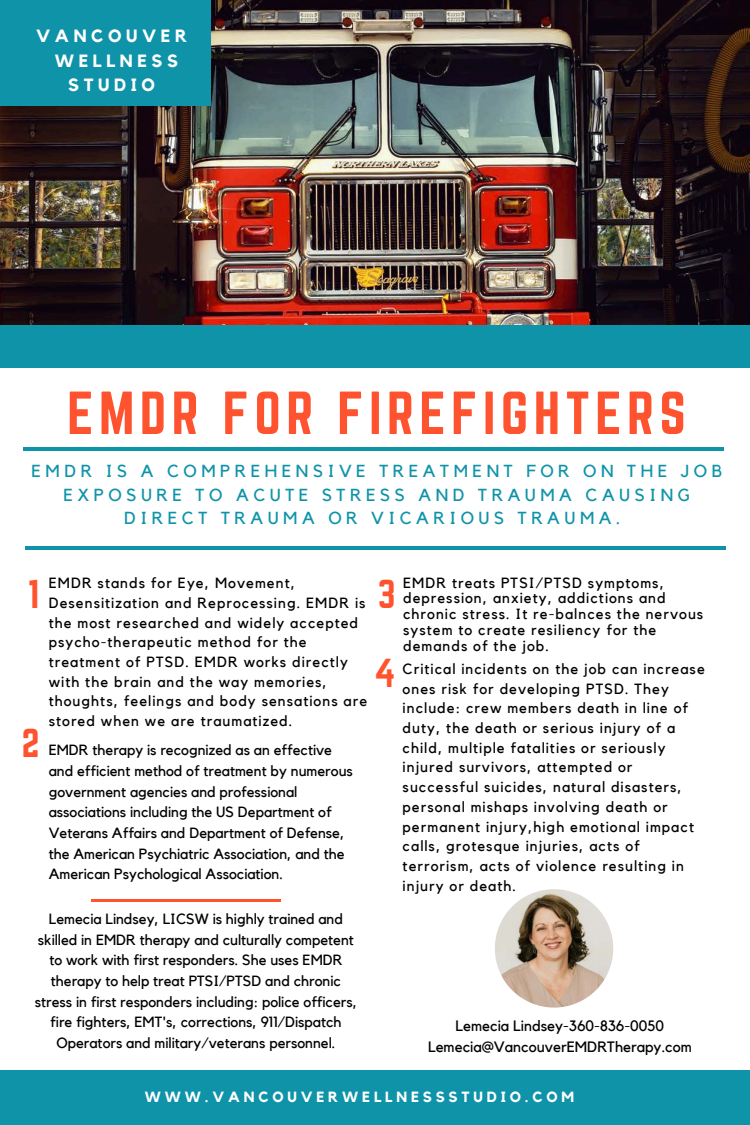
<style>
.page{position:relative;width:750px;height:1125px;background:#fff}
.page>*{position:absolute;margin:0;border:0;box-sizing:border-box;transform-origin:0 0}
.t1{font:53px "Norwester";letter-spacing:.1em;color:#ff5330}
.t2{font:35.38px "Norwester";color:#ff5330}
.t3{font:700 17.62px/24.4px "Kollektif";letter-spacing:.26em;color:#fff;text-align:center}
.t4{font:17.38px/23.5px "Kollektif";letter-spacing:.26em;color:#0f93a9;text-align:center}
.t5{font:15px "Kollektif";color:#000}
.t6{font:14.75px/19.8px "Kollektif";letter-spacing:.07em;color:#000}
.t7{font:14.75px/20.6px "Kollektif";color:#000}
.t8{font:700 14.75px "Kollektif";letter-spacing:.26em;color:#fff}
</style>
<div class="page">
<img style="left:0;top:0;width:749px;height:325px">
<hr style="left:23px;top:447px;width:701px;height:4px;background:#0f93a9">
<hr style="left:26px;top:546px;width:700px;height:3px;background:#0f93a9">
<div style="left:0;top:1071px;width:750px;height:54px;background:#0f93a9"></div>
<div style="left:0;top:0;width:211px;height:106px;background:#0f93a9"></div>
<div style="left:0;top:325px;width:750px;height:43px;background:#0f93a9"></div>
<img style="left:495px;top:889px;width:118px;height:119px;border-radius:50%">
<hr style="left:91px;top:900px;width:190px;height:2px;background:#ff5330">
<p class="t3" style="left:36px;top:24px;width:153px">VANCOUVER<br>WELLNESS<br>STUDIO</p>
<h2 class="t1" style="left:67px;top:381px;width:620px">EMDR FOR FIREFIGHTERS</h2>
<p class="t4" style="left:32px;top:460px;width:692px">EMDR IS A COMPREHENSIVE TREATMENT FOR ON THE JOB<br>EXPOSURE TO ACUTE STRESS AND TRAUMA CAUSING<br>DIRECT TRAUMA OR VICARIOUS TRAUMA.</p>
<h3 class="t6" style="left:49px;top:574px;width:320px">EMDR stands for Eye, Movement, Desensitization and Reprocessing. EMDR is the most researched and widely accepted psycho-therapeutic method for the treatment of PTSD. EMDR works directly with the brain and the way memories, thoughts, feelings and body sensations are stored when we are traumatized.</h3>
<p class="t2" style="left:28px;top:572px;width:13px">1</p>
<p class="t2" style="left:22px;top:721px;width:19px">2</p>
<p class="t7" style="left:49px;top:741px;width:306px">EMDR therapy is recognized as an effective and efficient method of treatment by numerous government agencies and professional associations including the US Department of Veterans Affairs and Department of Defense, the American Psychiatric Association, and the American Psychological Association.</p>
<p class="t7" style="left:35px;top:909px;width:324px;text-align:center">Lemecia Lindsey, LICSW is highly trained and skilled in EMDR therapy and culturally competent to work with first responders. She uses EMDR therapy to help treat PTSI/PTSD and chronic stress in first responders including: police officers, fire fighters, EMT's, corrections, 911/Dispatch Operators and military/veterans personnel.</p>
<p class="t2" style="left:378px;top:572px;width:19px">3</p>
<p class="t2" style="left:375px;top:652px;width:23px">4</p>
<h1 class="t6" style="left:403px;top:575px;width:302px;line-height:16px">EMDR treats PTSI/PTSD symptoms, depression, anxiety, addictions and chronic stress. It re-balnces the nervous system to create resiliency for the demands of the job.</h1>
<p class="t6" style="left:403px;top:660px;width:304px">Critical incidents on the job can increase ones risk for developing PTSD. They include: crew members death in line of duty, the death or serious injury of a child, multiple fatalities or seriously injured survivors, attempted or successful suicides, natural disasters, personal mishaps involving death or permanent injury,high emotional impact calls, grotesque injuries, acts of terrorism, acts of violence resulting in injury or death.</p>
<p class="t5" style="left:456px;top:1019px;width:210px">Lemecia Lindsey-360-836-0050</p>
<p class="t5" style="left:428px;top:1040px;width:265px">Lemecia@VancouverEMDRTherapy.com</p>
<p class="t8" style="left:145px;top:1090px;width:431px">WWW.VANCOUVERWELLNESSSTUDIO.COM</p>
</div>
